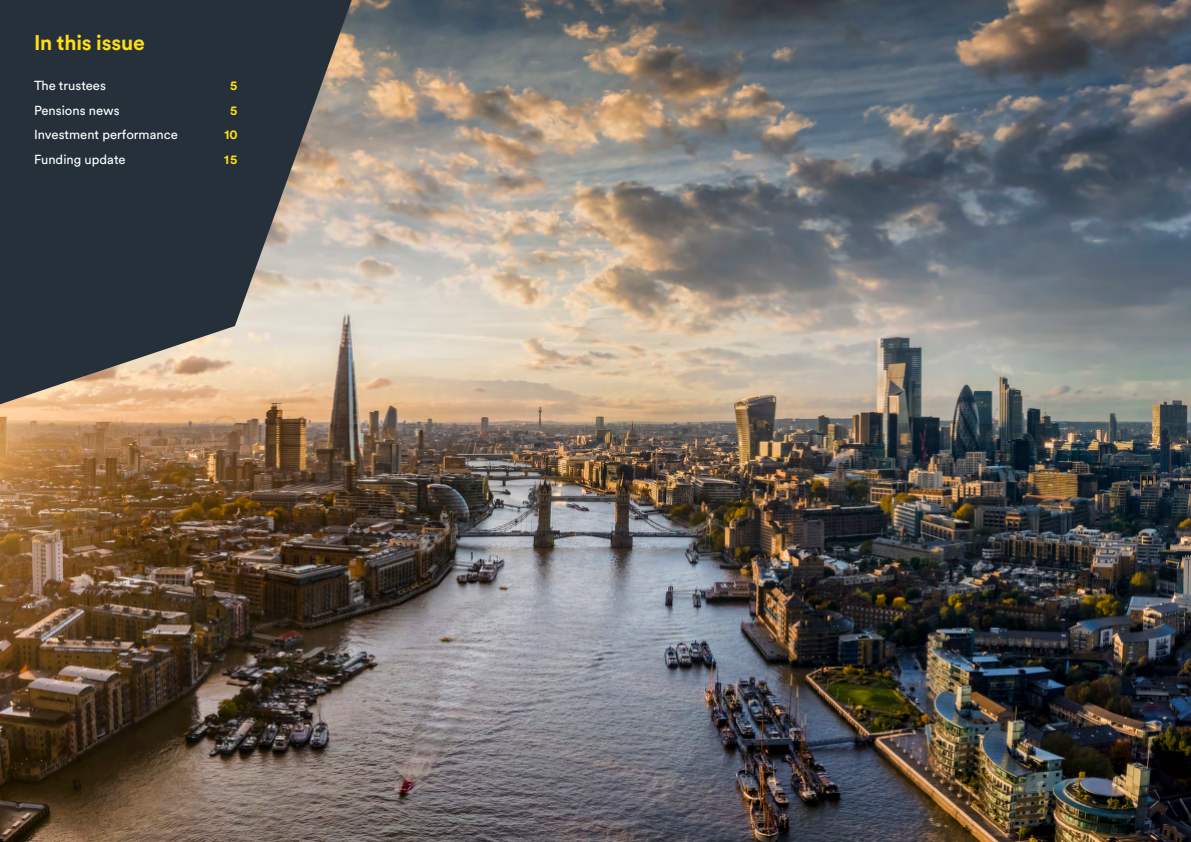
<style>
.page{position:relative;width:1191px;height:842px;background:#fff}
.page>*{position:absolute;margin:0;border:0;box-sizing:border-box;transform-origin:0 0}
.t1{font:700 21px "Circular XX";letter-spacing:-.01em;color:#ffde14}
.t2{font:13px "Circular XX";color:#fff}
.t3{font:700 13px "Circular XX";color:#ffde14}
</style>
<div class="page">
<img style="left:0;top:0;width:1191px;height:842px">
<svg style="left:0;top:0;width:352px;height:404px;fill:#25303b"></svg>
<h1 class="t1" style="left:34px;top:28px;width:112px">In this issue</h1>
<p class="t2" style="left:34px;top:77px;width:73px">The trustees</p>
<p class="t3" style="left:230px;top:77px;width:9px">5</p>
<p class="t2" style="left:34px;top:102px;width:87px">Pensions news</p>
<p class="t3" style="left:230px;top:101px;width:9px">5</p>
<p class="t2" style="left:34px;top:126px;width:145px">Investment performance</p>
<p class="t3" style="left:224px;top:126px;width:15px">10</p>
<p class="t2" style="left:34px;top:151px;width:93px">Funding update</p>
<p class="t3" style="left:224px;top:150px;width:15px">15</p>
</div>
